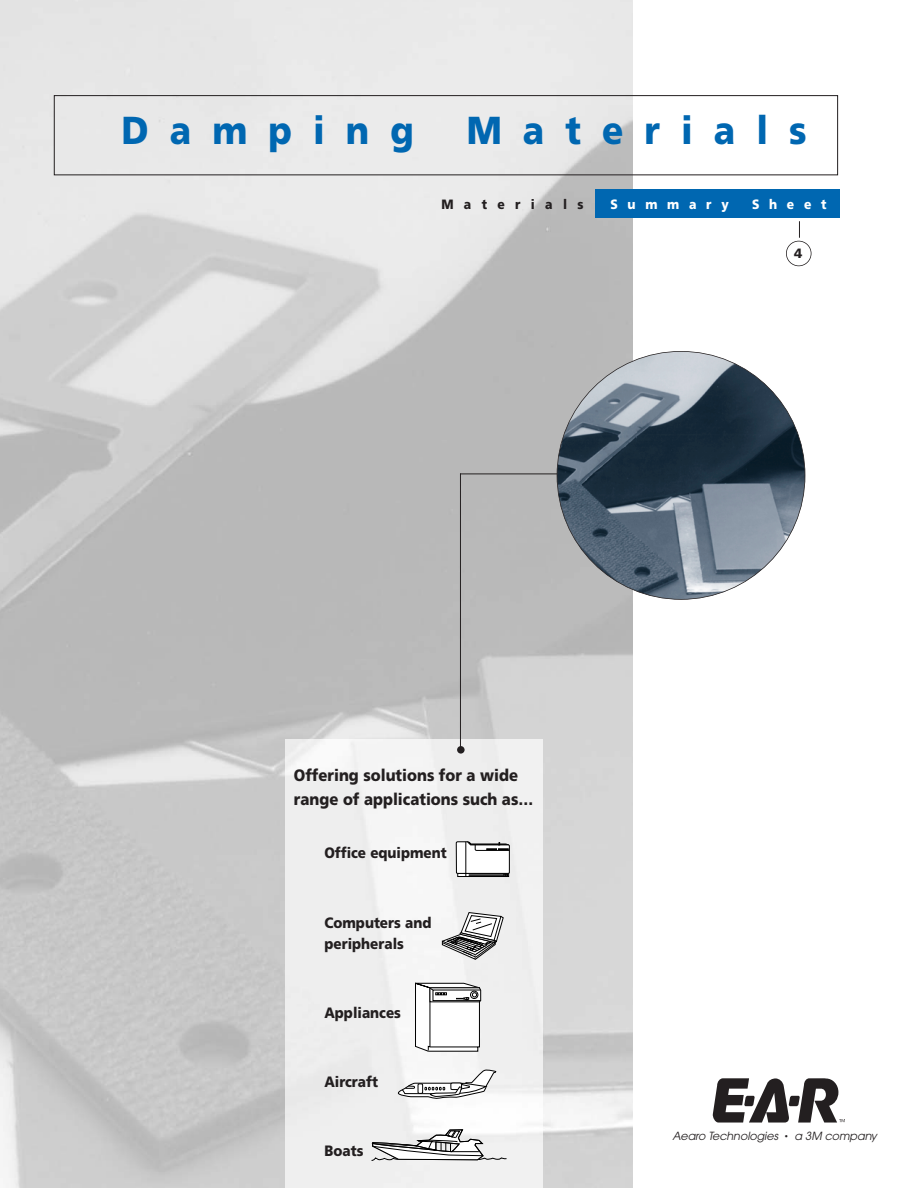
<style>
.page{position:relative;width:918px;height:1188px;background:#fff}
.page>*{position:absolute;margin:0;border:0;box-sizing:border-box;transform-origin:0 0}
.t1{font:900 39px "Frutiger";letter-spacing:.6em;color:#0067b1;scale:.9 1}
.t2{font:900 16.5px/24px "Frutiger";color:#231f20;scale:.9 1}
.t3{font:900 15px/21px "Frutiger";color:#231f20;scale:.9 1}
.t4{font:900 13.5px "Frutiger";letter-spacing:.8em;color:#fff;scale:.9 1}
.t5{font:900 13.5px "Frutiger";letter-spacing:.85em;color:#231f20;scale:.9 1}
.t6{font:900 13.5px "Frutiger";letter-spacing:.85em;color:#231f20}
.t7{font:italic 11.25px "Avant Garde";color:#231f20}
.s1{font-style:normal;font-size:7.35px}
</style>
<div class="page">
<div style="left:286px;top:750px;width:256px;height:438px;background:#efefef"></div>
<svg style="left:54px;top:95px;width:784px;height:655px"></svg>
<div style="left:595px;top:190px;width:245px;height:28px;background:#0067b1"></div>
<svg style="left:799px;top:221px;width:1px;height:17px"></svg>
<div style="left:786px;top:241px;width:26px;height:25px;border:2px solid #231f20;border-radius:50%"></div>
<div style="left:457px;top:746px;width:8px;height:8px;background:#231f20;border-radius:50%"></div>
<hr style="left:458px;top:873px;width:51px;height:4px;background:#020202">
<svg style="left:456px;top:841px;width:54px;height:35px"></svg>
<svg style="left:370px;top:1130px;width:137px;height:31px"></svg>
<svg style="left:398px;top:1069px;width:98px;height:30px"></svg>
<svg style="left:442px;top:912px;width:62px;height:48px"></svg>
<svg style="left:414px;top:983px;width:67px;height:69px"></svg>
<img style="left:557px;top:351px;width:248px;height:248px;border-radius:50%">
<svg style="left:712px;top:1078px;width:133px;height:45px"></svg>
<h1 class="t1" style="left:122px;top:114px;width:326px">Damping</h1>
<h1 class="t1" style="left:467px;top:114px;width:379px">Materials</h1>
<p class="t5" style="left:441px;top:198px;width:159px">Materials</p>
<p class="t4" style="left:610px;top:198px;width:133px">Summary</p>
<p class="t4" style="left:752px;top:198px;width:84px">Sheet</p>
<p class="t6" style="left:794px;top:247px;width:10px">4</p>
<p class="t2" style="left:294px;top:764px;width:267px">Offering solutions for a wide range of applications such as…</p>
<p class="t3" style="left:324px;top:843px;width:138px">Office equipment</p>
<p class="t3" style="left:324px;top:913px;width:120px">Computers and peripherals</p>
<p class="t3" style="left:324px;top:1003px;width:87px">Appliances</p>
<p class="t3" style="left:324px;top:1072px;width:61px">Aircraft</p>
<p class="t3" style="left:324px;top:1141px;width:45px">Boats</p>
<p class="t7" style="left:673px;top:1132px;width:208px">Aearo Technologies <span class="s1">•</span> a 3M company</p>
</div>
